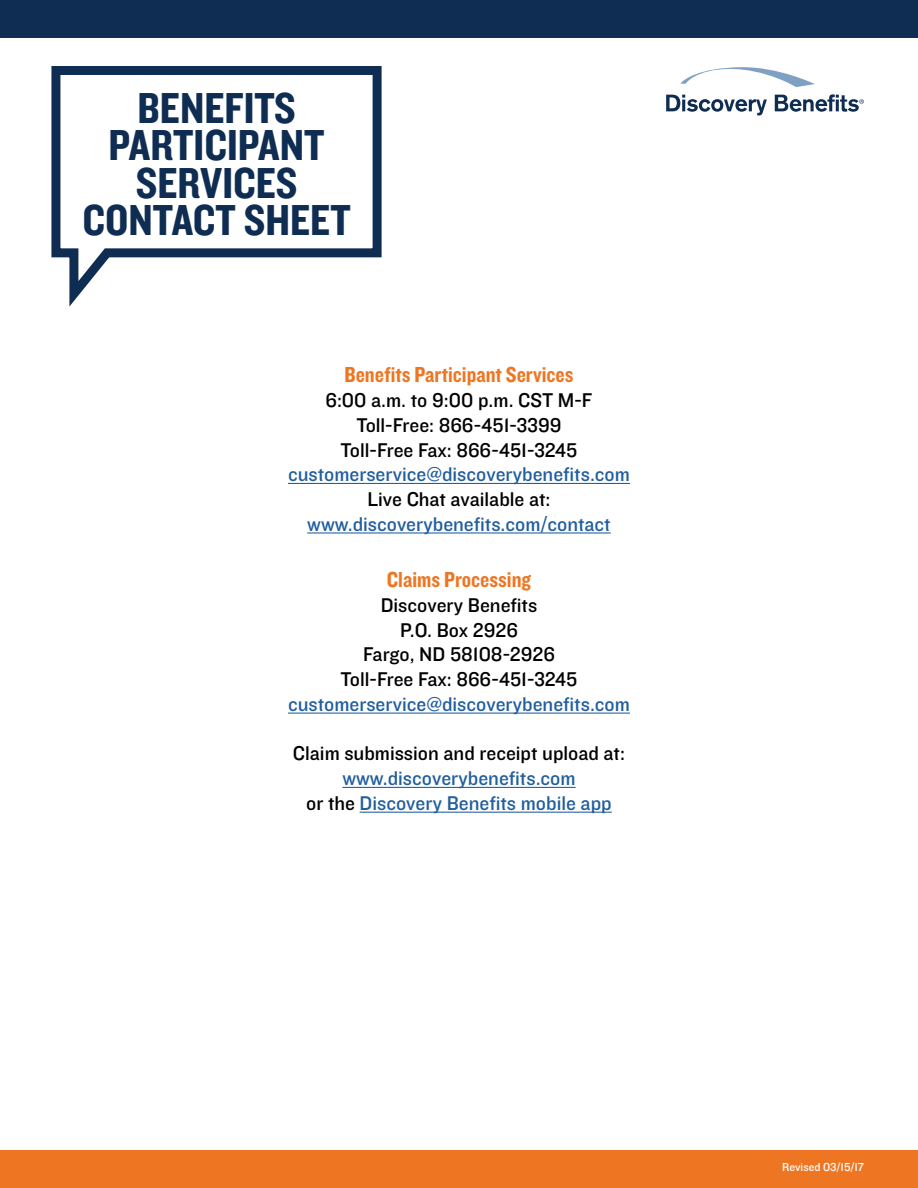
<style>
.page{position:relative;width:918px;height:1188px;background:#fff}
.page>*{position:absolute;margin:0;border:0;box-sizing:border-box;transform-origin:0 0}
.t1{font:45px/37.5px "Knockout 50 Welterweight";color:#0f2d52;text-align:center}
.t2{font:22.5px "Knockout 50 Welterweight";color:#ee7622}
.t3{font:20.7px/24.8px "Knockout 31 Junior Middlewt";color:#000;text-align:center}
.t4{font:20.7px/24.8px "Knockout 31 Junior Middlewt";color:#215e9e;text-align:center}
.t5{font:12px "Knockout 31 Junior Middlewt";color:#fff}
.s1{color:#000}
</style>
<div class="page">
<svg style="left:51px;top:66px;width:331px;height:241px"></svg>
<svg style="left:666px;top:95px;width:101px;height:20px"></svg>
<svg style="left:680px;top:67px;width:135px;height:20px"></svg>
<svg style="left:775px;top:94px;width:89px;height:18px"></svg>
<div style="left:0;top:0;width:918px;height:38px;background:#0f2d52"></div>
<div style="left:0;top:1150px;width:918px;height:38px;background:#ee7622"></div>
<hr style="left:288px;top:483px;width:342px;height:1px;background:#215e9e">
<hr style="left:307px;top:532px;width:304px;height:2px;background:#215e9e">
<hr style="left:288px;top:713px;width:342px;height:1px;background:#215e9e">
<hr style="left:342px;top:787px;width:234px;height:1px;background:#215e9e">
<hr style="left:360px;top:812px;width:252px;height:1px;background:#215e9e">
<h1 class="t1" style="left:82px;top:87px;width:270px">BENEFITS<br>PARTICIPANT<br>SERVICES<br>CONTACT SHEET</h1>
<p class="t2" style="left:344px;top:360px;width:231px">Benefits Participant Services</p>
<p class="t3" style="left:326px;top:387px;width:269px">6:00 a.m. to 9:00 p.m. CST M-F<br>Toll-Free: 866-451-3399<br>Toll-Free Fax: 866-451-3245</p>
<p class="t4" style="left:288px;top:461px;width:343px">customerservice@discoverybenefits.com</p>
<p class="t3" style="left:368px;top:486px;width:184px">Live Chat available at:</p>
<p class="t4" style="left:307px;top:511px;width:305px">www.discoverybenefits.com/contact</p>
<p class="t2" style="left:387px;top:565px;width:146px">Claims Processing</p>
<p class="t3" style="left:341px;top:592px;width:238px">Discovery Benefits<br>P.O. Box 2926<br>Fargo, ND 58108-2926<br>Toll-Free Fax: 866-451-3245</p>
<p class="t4" style="left:288px;top:691px;width:343px">customerservice@discoverybenefits.com</p>
<p class="t3" style="left:293px;top:740px;width:334px">Claim submission and receipt upload at:</p>
<p class="t4" style="left:306px;top:765px;width:307px">www.discoverybenefits.com<br><span class="s1">or the</span> Discovery Benefits mobile app</p>
<p class="t5" style="left:782px;top:1158px;width:83px">Revised 03/15/17</p>
</div>
